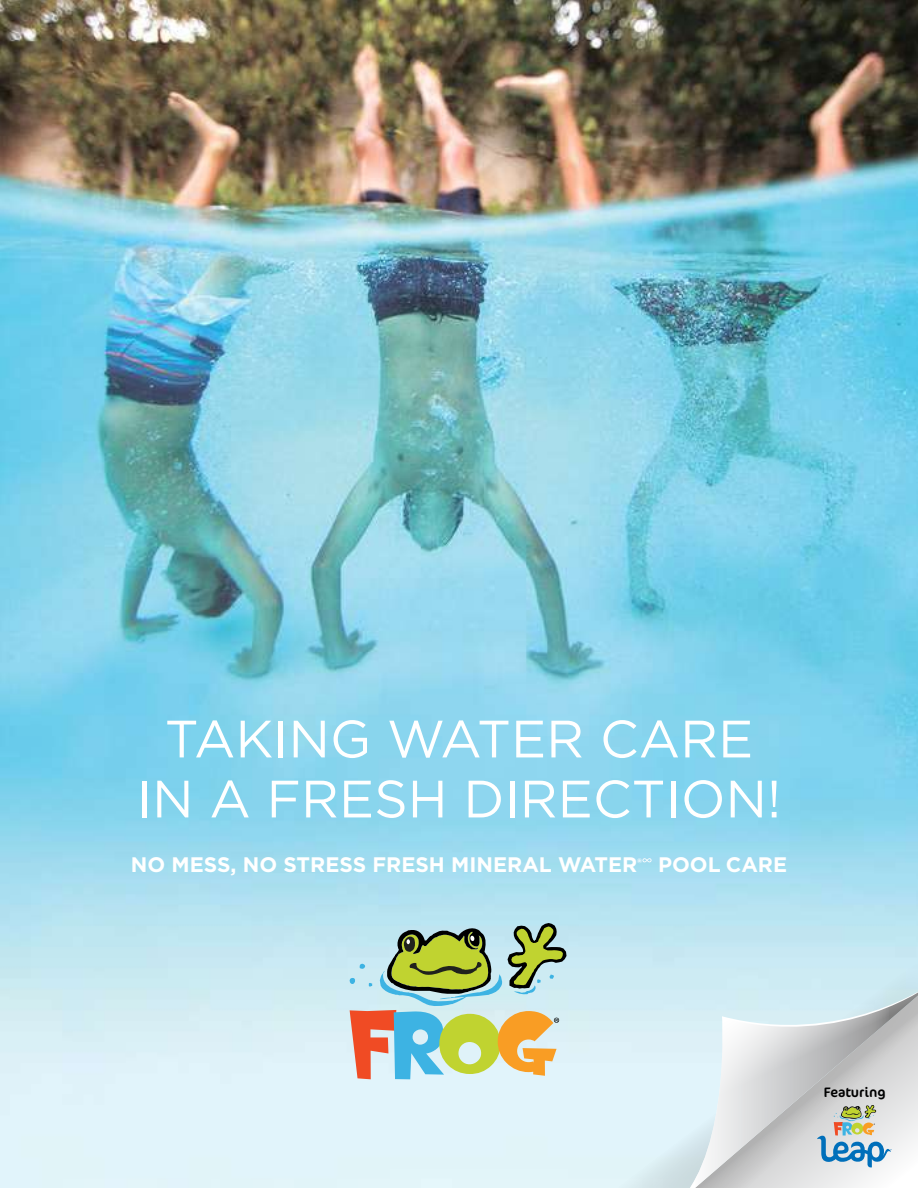
<style>
.page{position:relative;width:918px;height:1188px;background:#fff}
.page>*{position:absolute;margin:0;border:0;box-sizing:border-box;transform-origin:0 0}
.t1{font:52.5px/60px "Gotham";color:#fff;text-align:center}
.t2{font:700 21px "Gotham";color:#fff}
.t3{font:13.8px "Cocon Pro";color:#000}
</style>
<div class="page">
<img style="left:0;top:0;width:918px;height:1188px">
<svg style="left:348px;top:920px;width:222px;height:159px;background:#b3c19c"></svg>
<svg style="left:560px;top:955px;width:358px;height:233px;background:#d7eef6"></svg>
<svg style="left:679px;top:984px;width:239px;height:204px;background:#d4ecf3"></svg>
<svg style="left:695px;top:996px;width:223px;height:192px;background:#d1d8da"></svg>
<svg style="left:642px;top:858px;width:10px;height:4px"></svg>
<h1 class="t1" style="left:137px;top:708px;width:646px">TAKING WATER CARE<br>IN A FRESH DIRECTION!</h1>
<p class="t2" style="left:131px;top:851px;width:658px">NO MESS, NO STRESS FRESH MINERAL WATER<sup>®</sup> POOL CARE</p>
<p class="t3" style="left:824px;top:1083px;width:64px">Featuring</p>
</div>
